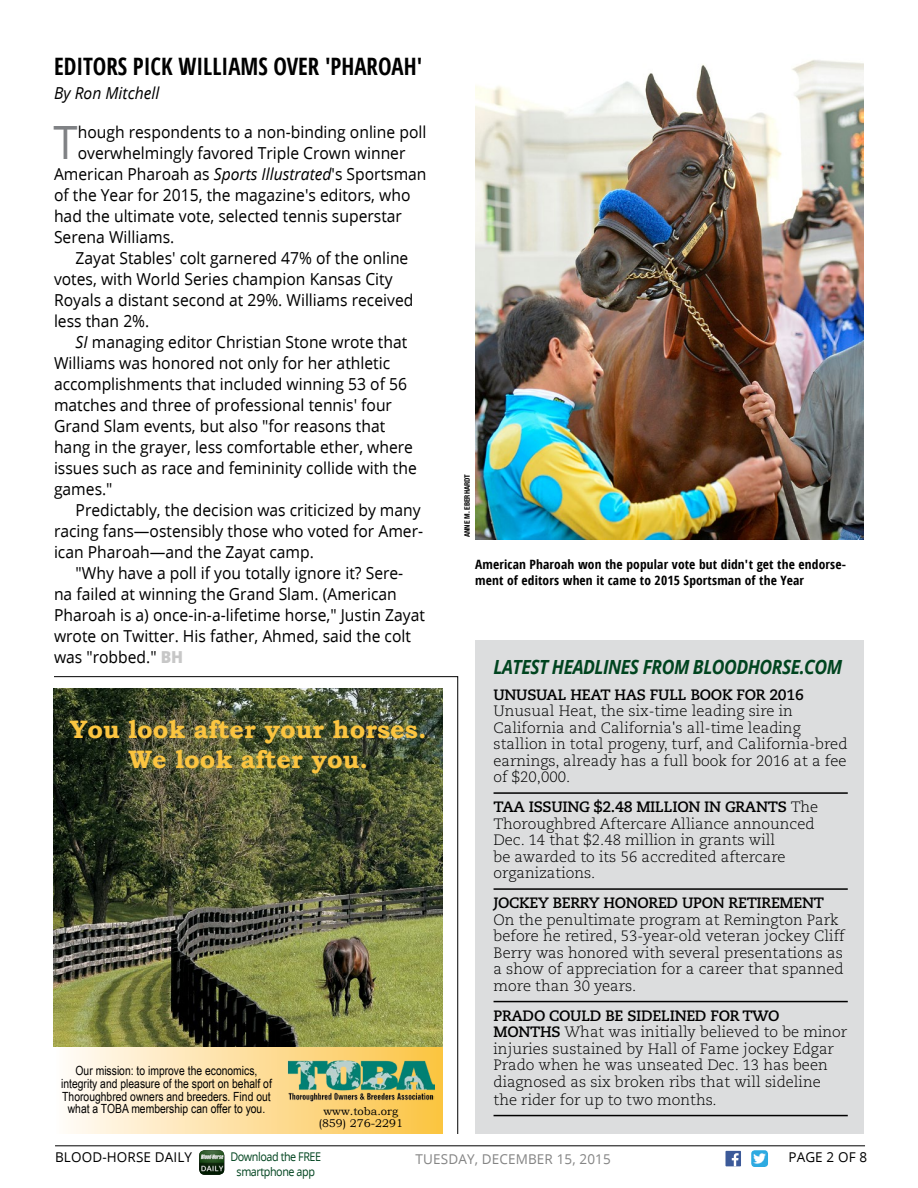
<style>
.page{position:relative;width:918px;height:1188px;background:#fff}
.page>*{position:absolute;margin:0;border:0;box-sizing:border-box;transform-origin:0 0}
.First_Paragraph{font:45.9px "Open Sans";color:#808285;scale:.95 1}
.t1{font:700 25.2px/30.3px "Bookman Old Style";color:#fbc540;text-align:center}
.Headline{font:700 condensed 24px "Open Sans";color:#000;scale:.95 1}
.News_Headlines_Headl{font:italic 700 19.5px "Open Sans";letter-spacing:-.03em;color:#00441f;scale:.9 1}
.Body_Copy{font:16.5px/21px "Open Sans";color:#000;scale:.95 1}
.First_Paragraph-2{font:16.5px "Open Sans";color:#000;scale:.95 1}
.Byline{font:italic 16.5px "Open Sans";color:#000;scale:.95 1}
.News_Headlines_Entry{font:300 15px/16.5px "Caecilia LT Std";color:#000}
.t2{font:13.5px "Open Sans";letter-spacing:.01em;color:#000}
.t3{font:13.5px "Open Sans";letter-spacing:.01em;color:#848484}
.t4{font:700 condensed 12.9px/16.2px "Open Sans";letter-spacing:.01em;color:#000;scale:1.05 1}
.t5{font:12.6px/12.6px "Arial Narrow";color:#000;text-align:center}
.t6{font:12px "Open Sans";letter-spacing:-.04em;color:#00441f;scale:.9 1}
.t7{font:11.25px/12.6px "Bookman Old Style";color:#000;text-align:center}
.Photo_Credit{font:700 condensed 7.5px "Helvetica Neue LT Std";color:#000}
.s1{font-style:italic}
.s2{font-weight:800;color:#c7c7c7}
.s3{font-weight:700}
</style>
<div class="page">
<hr style="left:55px;top:1146px;width:810px;height:1px;background:#000">
<div style="left:726px;top:1151px;width:15px;height:15px;background:#3c5a99"></div>
<svg style="left:732px;top:1153px;width:7px;height:13px"></svg>
<img style="left:751px;top:1150px;width:17px;height:17px">
<img style="left:199px;top:1150px;width:25px;height:25px">
<div style="left:475px;top:640px;width:389px;height:493px;background:#dcddde"></div>
<hr style="left:494px;top:792px;width:354px;height:2px;background:#000">
<hr style="left:494px;top:888px;width:354px;height:2px;background:#000">
<hr style="left:494px;top:1001px;width:354px;height:1px;background:#000">
<hr style="left:494px;top:1115px;width:354px;height:1px;background:#000">
<img style="left:475px;top:60px;width:389px;height:480px">
<img style="left:54px;top:676px;width:404px;height:458px">
<p class="Headline" style="left:54px;top:57px;width:389px">EDITORS PICK WILLIAMS OVER 'PHAROAH'</p>
<p class="Byline" style="left:54px;top:87px;width:113px">By Ron Mitchell</p>
<p class="First_Paragraph" style="left:54px;top:124px;width:27px">T</p>
<p class="First_Paragraph-2" style="left:78px;top:125px;width:369px">hough respondents to a non-binding online poll</p>
<p class="First_Paragraph-2" style="left:78px;top:146px;width:346px">overwhelmingly favored Triple Crown winner</p>
<p class="First_Paragraph-2" style="left:54px;top:167px;width:394px">American Pharoah as <span class="s1">Sports Illustrated</span>'s Sportsman</p>
<p class="First_Paragraph-2" style="left:54px;top:188px;width:377px">of the Year for 2015, the magazine's editors, who</p>
<p class="First_Paragraph-2" style="left:54px;top:209px;width:368px">had the ultimate vote, selected tennis superstar</p>
<p class="First_Paragraph-2" style="left:54px;top:230px;width:128px">Serena Williams.</p>
<p class="Body_Copy" style="left:54px;top:249px;width:380px;text-indent:22px">Zayat Stables' colt garnered 47% of the online votes, with World Series champion Kansas City Royals a distant second at 29%. Williams received less than 2%.</p>
<p class="Body_Copy" style="left:54px;top:333px;width:383px;text-indent:22px"><span class="s1">SI</span> managing editor Christian Stone wrote that Williams was honored not only for her athletic accomplishments that included winning 53 of 56 matches and three of professional tennis' four Grand Slam events, but also "for reasons that hang in the grayer, less comfortable ether, where issues such as race and femininity collide with the games."</p>
<p class="Body_Copy" style="left:54px;top:501px;width:390px;text-indent:22px">Predictably, the decision was criticized by many racing fans—ostensibly those who voted for Amer&shy;ican Pharoah—and the Zayat camp.</p>
<p class="Body_Copy" style="left:54px;top:564px;width:392px;text-indent:22px">"Why have a poll if you totally ignore it? Sere&shy;na failed at winning the Grand Slam. (American Pharoah is a) once-in-a-lifetime horse," Justin Zayat wrote on Twitter. His father, Ahmed, said the colt was "robbed." <span class="s2">BH</span></p>
<h2 class="t1" style="left:70px;top:714px;width:358px">You look after your horses.<br>We look after you.</h2>
<p class="t5" style="left:61px;top:1064px;width:212px">Our mission: to improve the economics, integrity and pleasure of the sport on behalf of Thoroughbred owners and breeders. Find out what a TOBA membership can offer to you.</p>
<p class="t7" style="left:319px;top:1105px;width:86px">www.toba.org (859) 276-2291</p>
<p class="Photo_Credit" style="left:463px;top:537px;width:65px;rotate:-90deg">ANNE M. EBERHARDT</p>
<p class="t4" style="left:475px;top:557px;width:355px">American Pharoah won the popular vote but didn't get the endorse&shy;ment of editors when it came to 2015 Sportsman of the Year</p>
<p class="News_Headlines_Headl" style="left:494px;top:659px;width:389px">LATEST HEADLINES FROM BLOODHORSE.COM</p>
<p class="News_Headlines_Entry" style="left:494px;top:687px;width:355px"><span class="s3">UNUSUAL HEAT HAS FULL BOOK FOR 2016<br></span>Unusual Heat, the six-time leading sire in California and California's all-time leading stallion in total progeny, turf, and California-bred earnings, already has a full book for 2016 at a fee of $20,000.</p>
<p class="News_Headlines_Entry" style="left:494px;top:799px;width:326px"><span class="s3">TAA ISSUING $2.48 MILLION IN GRANTS</span> The Thoroughbred Aftercare Alliance announced Dec. 14 that $2.48 million in grants will<br>be awarded to its 56 accredited aftercare organizations.</p>
<p class="News_Headlines_Entry" style="left:494px;top:895px;width:353px"><span class="s3">JOCKEY BERRY HONORED UPON RETIREMENT </span>On the penultimate program at Remington Park before he retired, 53-year-old veteran jockey Cliff Berry was honored with several presentations as a show of appreciation for a career that spanned more than 30 years.</p>
<p class="News_Headlines_Entry" style="left:494px;top:1008px;width:355px"><span class="s3">PRADO COULD BE SIDELINED FOR TWO MONTHS</span> What was initially believed to be minor injuries sustained by Hall of Fame jockey Edgar Prado when he was unseated Dec. 13 has been diagnosed as six broken ribs that will sideline</p>
<p class="News_Headlines_Entry" style="left:494px;top:1092px;width:225px">the rider for up to two months.</p>
<p class="t2" style="left:55px;top:1151px;width:139px">BLOOD-HORSE DAILY</p>
<p class="t6" style="left:230px;top:1152px;width:102px">Download the FREE</p>
<p class="t3" style="left:416px;top:1153px;width:197px">TUESDAY, DECEMBER 15, 2015</p>
<p class="t2" style="left:788px;top:1151px;width:80px">PAGE 2 OF 8</p>
<p class="t6" style="left:237px;top:1166px;width:89px">smartphone app</p>
</div>
